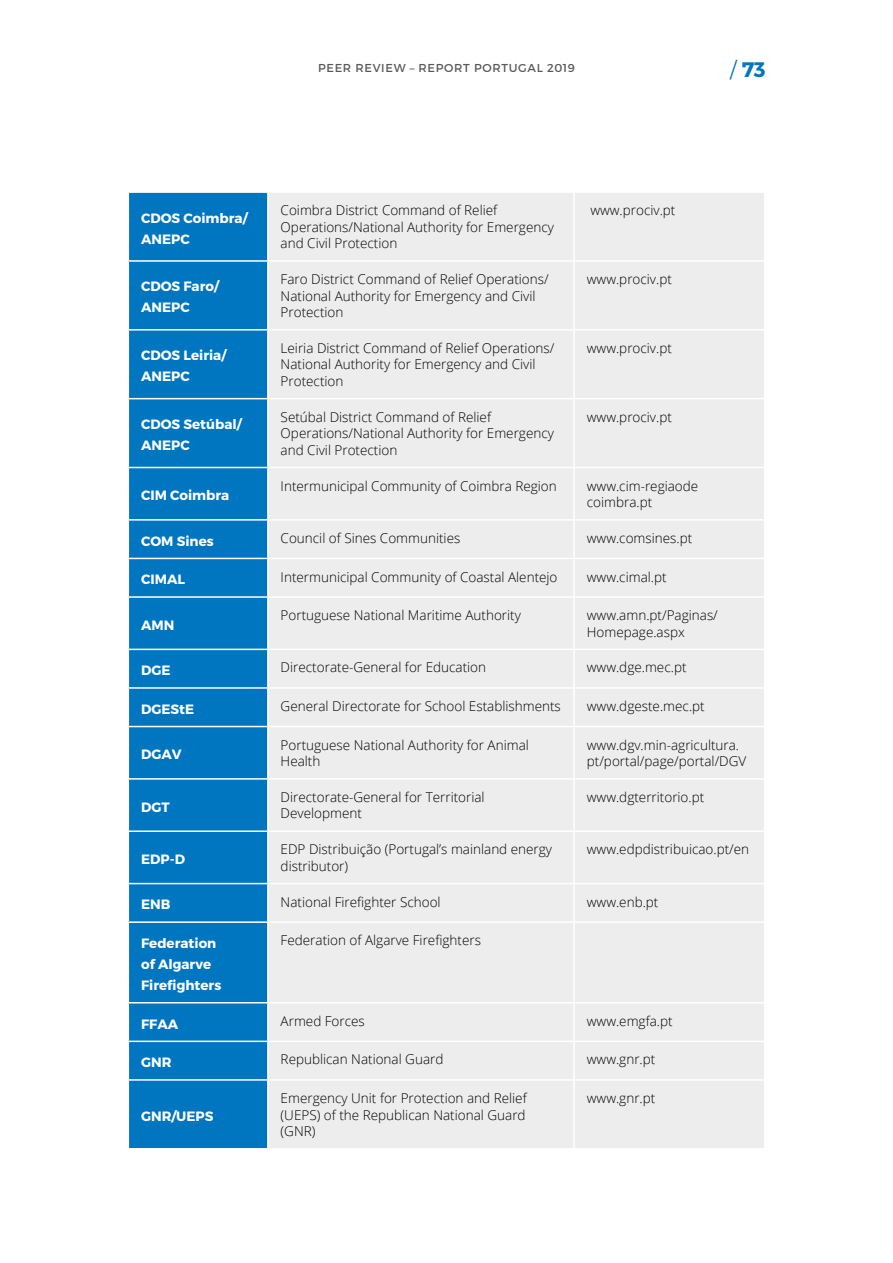
<style>
.page{position:relative;width:893px;height:1263px;background:#fff}
.page>*{position:absolute;margin:0;border:0;box-sizing:border-box;transform-origin:0 0}
.t1{font:700 21px "Montserrat";color:#0076c0}
.Basic_table_1{font:300 13.5px/16.5px "Open Sans";color:#000}
.Basic_table_header{font:700 13.5px/21px "Montserrat";color:#fff}
.t2{font:11.55px "Montserrat";letter-spacing:.06em;color:#58595b}
.s1{font-weight:300}
</style>
<div class="page">
<div style="left:129px;top:193px;width:138px;height:955px;background:#0076c0"></div>
<div style="left:269px;top:193px;width:495px;height:955px;background:#ededee"></div>
<hr style="left:268px;top:260px;width:306px;height:2px;background:#fff">
<hr style="left:574px;top:260px;width:191px;height:2px;background:#fff">
<hr style="left:268px;top:329px;width:306px;height:2px;background:#fff">
<hr style="left:574px;top:329px;width:191px;height:2px;background:#fff">
<hr style="left:268px;top:398px;width:306px;height:1px;background:#fff">
<hr style="left:574px;top:398px;width:191px;height:1px;background:#fff">
<hr style="left:268px;top:467px;width:306px;height:1px;background:#fff">
<hr style="left:574px;top:467px;width:191px;height:1px;background:#fff">
<hr style="left:268px;top:519px;width:306px;height:2px;background:#fff">
<hr style="left:574px;top:519px;width:191px;height:2px;background:#fff">
<hr style="left:268px;top:558px;width:306px;height:1px;background:#fff">
<hr style="left:574px;top:558px;width:191px;height:1px;background:#fff">
<hr style="left:268px;top:596px;width:306px;height:2px;background:#fff">
<hr style="left:574px;top:596px;width:191px;height:2px;background:#fff">
<hr style="left:268px;top:649px;width:306px;height:1px;background:#fff">
<hr style="left:574px;top:649px;width:191px;height:1px;background:#fff">
<hr style="left:268px;top:687px;width:306px;height:2px;background:#fff">
<hr style="left:574px;top:687px;width:191px;height:2px;background:#fff">
<hr style="left:268px;top:726px;width:306px;height:1px;background:#fff">
<hr style="left:574px;top:726px;width:191px;height:1px;background:#fff">
<hr style="left:268px;top:778px;width:306px;height:2px;background:#fff">
<hr style="left:574px;top:778px;width:191px;height:2px;background:#fff">
<hr style="left:268px;top:830px;width:306px;height:2px;background:#fff">
<hr style="left:574px;top:830px;width:191px;height:2px;background:#fff">
<hr style="left:268px;top:883px;width:306px;height:1px;background:#fff">
<hr style="left:574px;top:883px;width:191px;height:1px;background:#fff">
<hr style="left:268px;top:921px;width:306px;height:2px;background:#fff">
<hr style="left:574px;top:921px;width:191px;height:2px;background:#fff">
<hr style="left:268px;top:1002px;width:306px;height:1px;background:#fff">
<hr style="left:574px;top:1002px;width:191px;height:1px;background:#fff">
<hr style="left:268px;top:1040px;width:306px;height:2px;background:#fff">
<hr style="left:574px;top:1040px;width:191px;height:2px;background:#fff">
<hr style="left:268px;top:1079px;width:306px;height:2px;background:#fff">
<hr style="left:574px;top:1079px;width:191px;height:2px;background:#fff">
<hr style="left:128px;top:260px;width:140px;height:2px;background:#fff">
<hr style="left:128px;top:329px;width:140px;height:2px;background:#fff">
<hr style="left:128px;top:398px;width:140px;height:1px;background:#fff">
<hr style="left:128px;top:467px;width:140px;height:1px;background:#fff">
<hr style="left:128px;top:519px;width:140px;height:2px;background:#fff">
<hr style="left:128px;top:558px;width:140px;height:1px;background:#fff">
<hr style="left:128px;top:596px;width:140px;height:2px;background:#fff">
<hr style="left:128px;top:649px;width:140px;height:1px;background:#fff">
<hr style="left:128px;top:687px;width:140px;height:2px;background:#fff">
<hr style="left:128px;top:726px;width:140px;height:1px;background:#fff">
<hr style="left:128px;top:778px;width:140px;height:2px;background:#fff">
<hr style="left:128px;top:830px;width:140px;height:2px;background:#fff">
<hr style="left:128px;top:883px;width:140px;height:1px;background:#fff">
<hr style="left:128px;top:921px;width:140px;height:2px;background:#fff">
<hr style="left:128px;top:1002px;width:140px;height:1px;background:#fff">
<hr style="left:128px;top:1040px;width:140px;height:2px;background:#fff">
<hr style="left:128px;top:1079px;width:140px;height:2px;background:#fff">
<hr style="left:573px;top:193px;width:2px;height:67px;background:#fff">
<hr style="left:573px;top:262px;width:2px;height:67px;background:#fff">
<hr style="left:573px;top:331px;width:2px;height:67px;background:#fff">
<hr style="left:573px;top:399px;width:2px;height:68px;background:#fff">
<hr style="left:573px;top:468px;width:2px;height:51px;background:#fff">
<hr style="left:573px;top:521px;width:2px;height:37px;background:#fff">
<hr style="left:573px;top:559px;width:2px;height:37px;background:#fff">
<hr style="left:573px;top:598px;width:2px;height:51px;background:#fff">
<hr style="left:573px;top:650px;width:2px;height:37px;background:#fff">
<hr style="left:573px;top:689px;width:2px;height:37px;background:#fff">
<hr style="left:573px;top:727px;width:2px;height:51px;background:#fff">
<hr style="left:573px;top:780px;width:2px;height:50px;background:#fff">
<hr style="left:573px;top:832px;width:2px;height:51px;background:#fff">
<hr style="left:573px;top:884px;width:2px;height:37px;background:#fff">
<hr style="left:573px;top:923px;width:2px;height:79px;background:#fff">
<hr style="left:573px;top:1003px;width:2px;height:37px;background:#fff">
<hr style="left:573px;top:1042px;width:2px;height:37px;background:#fff">
<hr style="left:573px;top:1081px;width:2px;height:67px;background:#fff">
<p class="t2" style="left:318px;top:61px;width:258px">PEER REVIEW – REPORT PORTUGAL 2019</p>
<h1 class="t1" style="left:730px;top:56px;width:37px"><span class="s1">/</span> 73</h1>
<p class="Basic_table_header" style="left:141px;top:207px;width:108px">CDOS Coimbra/<br>ANEPC</p>
<p class="Basic_table_1" style="left:281px;top:202px;width:275px">Coimbra District Command of Relief<br>Operations/National Authority for Emergency and Civil Protection</p>
<p class="Basic_table_1" style="left:590px;top:202px;width:87px">www.prociv.pt</p>
<p class="Basic_table_header" style="left:141px;top:276px;width:79px">CDOS Faro/<br>ANEPC</p>
<p class="Basic_table_1" style="left:281px;top:271px;width:270px">Faro District Command of Relief Operations/<br>National Authority for Emergency and Civil<br>Protection</p>
<p class="Basic_table_1" style="left:587px;top:271px;width:87px">www.prociv.pt</p>
<p class="Basic_table_header" style="left:141px;top:345px;width:87px">CDOS Leiria/<br>ANEPC</p>
<p class="Basic_table_1" style="left:281px;top:339px;width:275px">Leiria District Command of Relief Operations/<br>National Authority for Emergency and Civil<br>Protection</p>
<p class="Basic_table_1" style="left:587px;top:339px;width:87px">www.prociv.pt</p>
<p class="Basic_table_header" style="left:141px;top:414px;width:102px">CDOS Setúbal/<br>ANEPC</p>
<p class="Basic_table_1" style="left:281px;top:408px;width:275px">Setúbal District Command of Relief<br>Operations/National Authority for Emergency and Civil Protection</p>
<p class="Basic_table_1" style="left:587px;top:408px;width:87px">www.prociv.pt</p>
<p class="Basic_table_header" style="left:141px;top:485px;width:90px">CIM Coimbra</p>
<p class="Basic_table_1" style="left:281px;top:477px;width:278px">Intermunicipal Community of Coimbra Region</p>
<p class="Basic_table_1" style="left:587px;top:477px;width:113px">www.cim-regiaode coimbra.pt</p>
<p class="Basic_table_header" style="left:141px;top:531px;width:74px">COM Sines</p>
<p class="Basic_table_1" style="left:281px;top:529px;width:181px">Council of Sines Communities</p>
<p class="Basic_table_1" style="left:587px;top:529px;width:107px">www.comsines.pt</p>
<p class="Basic_table_header" style="left:141px;top:569px;width:45px">CIMAL</p>
<p class="Basic_table_1" style="left:281px;top:568px;width:278px">Intermunicipal Community of Coastal Alentejo</p>
<p class="Basic_table_1" style="left:587px;top:568px;width:81px">www.cimal.pt</p>
<p class="Basic_table_header" style="left:141px;top:615px;width:35px">AMN</p>
<p class="Basic_table_1" style="left:281px;top:607px;width:242px">Portuguese National Maritime Authority</p>
<p class="Basic_table_1" style="left:587px;top:607px;width:133px">www.amn.pt/Paginas/<br>Homepage.aspx</p>
<p class="Basic_table_header" style="left:141px;top:660px;width:31px">DGE</p>
<p class="Basic_table_1" style="left:281px;top:659px;width:207px">Directorate-General for Education</p>
<p class="Basic_table_1" style="left:587px;top:659px;width:101px">www.dge.mec.pt</p>
<p class="Basic_table_header" style="left:141px;top:699px;width:55px">DGEStE</p>
<p class="Basic_table_1" style="left:281px;top:697px;width:282px">General Directorate for School Establishments</p>
<p class="Basic_table_1" style="left:587px;top:697px;width:119px">www.dgeste.mec.pt</p>
<p class="Basic_table_header" style="left:141px;top:744px;width:42px">DGAV</p>
<p class="Basic_table_1" style="left:281px;top:736px;width:250px">Portuguese National Authority for Animal<br>Health</p>
<p class="Basic_table_1" style="left:587px;top:736px;width:161px">www.dgv.min-agricultura. pt/portal/page/portal/DGV</p>
<p class="Basic_table_header" style="left:141px;top:796px;width:30px">DGT</p>
<p class="Basic_table_1" style="left:281px;top:788px;width:205px">Directorate-General for Territorial<br>Development</p>
<p class="Basic_table_1" style="left:587px;top:788px;width:119px">www.dgterritorio.pt</p>
<p class="Basic_table_header" style="left:141px;top:849px;width:46px">EDP-D</p>
<p class="Basic_table_1" style="left:281px;top:841px;width:273px">EDP Distribuição (Portugal’s mainland energy distributor)</p>
<p class="Basic_table_1" style="left:587px;top:841px;width:164px">www.edpdistribuicao.pt/en</p>
<p class="Basic_table_header" style="left:141px;top:894px;width:31px">ENB</p>
<p class="Basic_table_1" style="left:281px;top:893px;width:161px">National Firefighter School</p>
<p class="Basic_table_1" style="left:587px;top:893px;width:73px">www.enb.pt</p>
<p class="Basic_table_header" style="left:141px;top:933px;width:82px">Federation of Algarve<br>Firefighters</p>
<p class="Basic_table_1" style="left:281px;top:932px;width:202px">Federation of Algarve Firefighters</p>
<p class="Basic_table_header" style="left:141px;top:1013px;width:39px">FFAA</p>
<p class="Basic_table_1" style="left:281px;top:1012px;width:86px">Armed Forces</p>
<p class="Basic_table_1" style="left:587px;top:1012px;width:87px">www.emgfa.pt</p>
<p class="Basic_table_header" style="left:141px;top:1052px;width:32px">GNR</p>
<p class="Basic_table_1" style="left:281px;top:1051px;width:164px">Republican National Guard</p>
<p class="Basic_table_1" style="left:587px;top:1051px;width:70px">www.gnr.pt</p>
<p class="Basic_table_header" style="left:141px;top:1106px;width:74px">GNR/UEPS</p>
<p class="Basic_table_1" style="left:281px;top:1089px;width:248px;text-align:justify">Emergency Unit for Protection and Relief (UEPS) of the Republican National Guard (GNR)</p>
<p class="Basic_table_1" style="left:587px;top:1089px;width:70px">www.gnr.pt</p>
</div>
